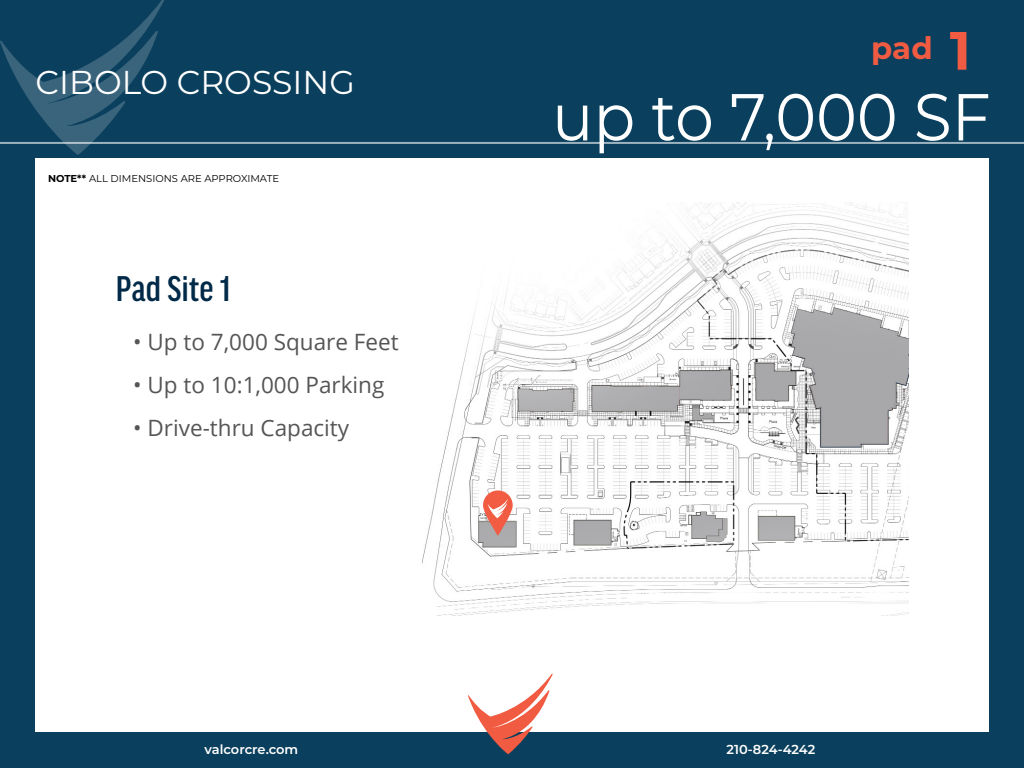
<style>
.page{position:relative;width:1024px;height:768px;background:#fff}
.page>*{position:absolute;margin:0;border:0;box-sizing:border-box;transform-origin:0 0}
.t1{font:66.3px "Montserrat";color:#fff;scale:.93 1}
.t2{font:700 53.9px "Montserrat";color:#f15b42}
.t3{font:500 condensed 38.1px "Good Headline Pro";color:#002a48}
.t4{font:33px "Montserrat";color:#fff}
.t5{font:700 30.8px "Montserrat";color:#f15b42}
.t6{font:22.5px "Open Sans";color:#555}
.t7{font:600 13px "Montserrat";letter-spacing:-.005em;color:#fff}
.t8{font:10px "Montserrat";color:#000}
.s1{font-weight:700}
</style>
<div class="page">
<div style="left:0;top:0;width:1024px;height:158px;background:#0a3f5d"></div>
<div style="left:989px;top:0;width:35px;height:768px;background:#0a3f5d"></div>
<div style="left:0;top:732px;width:1024px;height:36px;background:#0a3f5d"></div>
<div style="left:0;top:0;width:35px;height:768px;background:#0a3f5d"></div>
<svg style="left:468px;top:674px;width:85px;height:80px"></svg>
<svg style="left:0;top:0;width:164px;height:155px"></svg>
<hr style="left:0;top:142px;width:1024px;height:2px;background:#fff">
<img style="left:422px;top:203px;width:486px;height:412px">
<svg style="left:483px;top:490px;width:30px;height:46px"></svg>
<svg style="left:488px;top:499px;width:20px;height:19px"></svg>
<p class="t4" style="left:35px;top:59px;width:321px">CIBOLO CROSSING</p>
<p class="t8" style="left:48px;top:171px;width:233px"><span class="s1">NOTE**</span> ALL DIMENSIONS ARE APPROXIMATE</p>
<p class="t3" style="left:116px;top:271px;width:116px">Pad Site 1</p>
<p class="t6" style="left:133px;top:326px;width:267px">• Up to 7,000 Square Feet</p>
<p class="t6" style="left:133px;top:370px;width:253px">• Up to 10:1,000 Parking</p>
<p class="t6" style="left:133px;top:413px;width:217px">• Drive-thru Capacity</p>
<p class="t5" style="left:871px;top:25px;width:63px">pad</p>
<p class="t2" style="left:950px;top:12px;width:23px">1</p>
<p class="t1" style="left:552px;top:71px;width:473px">up to 7,000 SF</p>
<p class="t7" style="left:205px;top:740px;width:95px">valcorcre.com</p>
<p class="t7" style="left:727px;top:741px;width:90px">210-824-4242</p>
</div>
